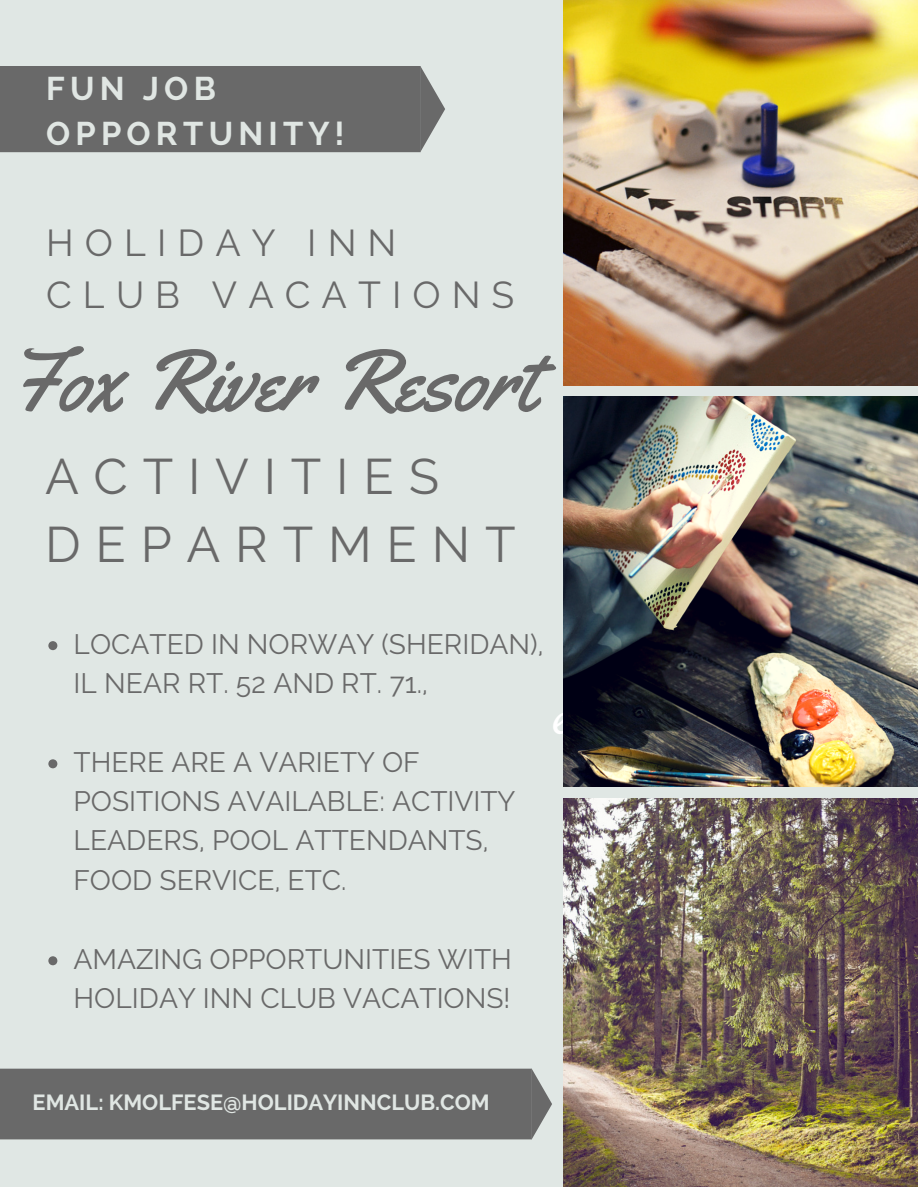
<style>
.page{position:relative;width:918px;height:1187px;background:#fff}
.page>*{position:absolute;margin:0;border:0;box-sizing:border-box;transform-origin:0 0}
.t1{font:87.15px "Yellowtail";color:#696969}
.t2{font:49.8px/68.7px "Raleway";letter-spacing:.295em;color:#696969}
.t3{font:37.35px/51.8px "Raleway";letter-spacing:.295em;color:#696969}
.t4{font:700 32.7px/45px "Raleway";letter-spacing:.16em;color:#e0e6e3}
.t5{font:28.05px/39.3px "Raleway";color:#696969}
.t6{font:700 21.75px "Raleway";color:#e0e6e3}
</style>
<div class="page">
<div style="left:0;top:0;width:918px;height:1186px;background:#e0e7e4"></div>
<div style="left:0;top:66px;width:445px;height:86px;background:#696969"></div>
<div style="left:0;top:1068px;width:552px;height:71px;background:#696969"></div>
<img style="left:564px;top:0;width:354px;height:386px">
<img style="left:564px;top:397px;width:354px;height:389px">
<img style="left:564px;top:798px;width:354px;height:388px">
<svg style="left:48px;top:641px;width:9px;height:9px"></svg>
<svg style="left:48px;top:759px;width:9px;height:9px"></svg>
<svg style="left:48px;top:956px;width:9px;height:9px"></svg>
<p class="t4" style="left:46px;top:66px;width:300px">FUN JOB<br>OPPORTUNITY!</p>
<h3 class="t3" style="left:46px;top:217px;width:470px">HOLIDAY INN<br>CLUB VACATIONS</h3>
<h1 class="t1" style="left:8px;top:326px;width:529px">Fox River Resort</h1>
<h2 class="t2" style="left:45px;top:442px;width:472px">ACTIVITIES<br>DEPARTMENT</h2>
<p class="t5" style="left:74px;top:624px;width:471px">LOCATED IN NORWAY (SHERIDAN),<br>IL NEAR RT. 52 AND RT. 71.,</p>
<p class="t5" style="left:74px;top:742px;width:443px">THERE ARE A VARIETY OF<br>POSITIONS AVAILABLE: ACTIVITY<br>LEADERS, POOL ATTENDANTS,<br>FOOD SERVICE, ETC.</p>
<p class="t5" style="left:74px;top:939px;width:440px">AMAZING OPPORTUNITIES WITH<br>HOLIDAY INN CLUB VACATIONS!</p>
<p class="t6" style="left:33px;top:1090px;width:459px">EMAIL: KMOLFESE@HOLIDAYINNCLUB.COM</p>
</div>
